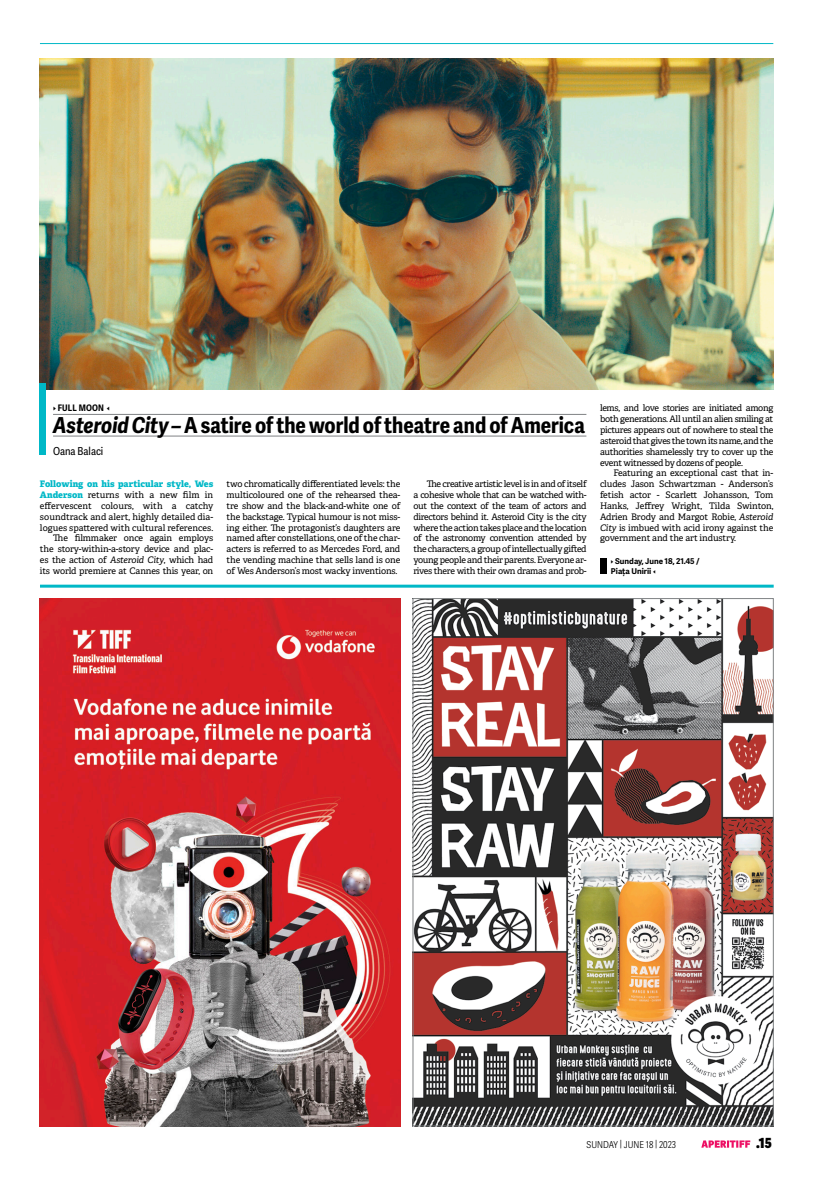
<style>
.page{position:relative;width:820px;height:1191px;background:#fff}
.page>*{position:absolute;margin:0;border:0;box-sizing:border-box;transform-origin:0 0}
.t1{font:700 22px "Adelle Sans Cnd";color:#000}
.t2{font:14px "Adelle Sans Cnd Hv";color:#000}
.t3{font:11px "Adelle Sans Cnd";color:#000}
.t4{font:9.5px "Adelle Sans Cnd Lt";color:#000}
.t5{font:9px/10.8px "Adelle";letter-spacing:-.015em;color:#000;text-align:justify}
.t6{font:700 9px "Adelle Sans Cnd";letter-spacing:.02em;color:#000}
.t7{font:700 8px/9.6px "Adelle Sans";color:#000}
.s1{font-style:italic}
.s2{font-weight:800;color:#00b8c7}
</style>
<div class="page">
<hr style="left:40px;top:43px;width:733px;height:1px;background:#00b8c7">
<svg style="left:701px;top:1140px;width:49px;height:7px"></svg>
<img style="left:40px;top:58px;width:733px;height:332px">
<img style="left:40px;top:598px;width:360px;height:528px">
<img style="left:414px;top:600px;width:357px;height:524px">
<hr style="left:40px;top:584px;width:733px;height:3px;background:#00b8c7">
<div style="left:599px;top:558px;width:6px;height:16px;background:#000"></div>
<div style="left:40px;top:383px;width:6px;height:72px;background:#00b8c7"></div>
<hr style="left:53px;top:414px;width:533px;height:1px;background:#7f8284">
<hr style="left:53px;top:436px;width:533px;height:1px;background:#7f8284">
<p class="t6" style="left:53px;top:402px;width:58px">I FULL MOON L</p>
<h1 class="t1" style="left:53px;top:409px;width:533px"><span class="s1">Asteroid City –</span>A satire of the world of theatre and of America</h1>
<p class="t3" style="left:53px;top:443px;width:52px">Oana Balaci</p>
<p class="t5" style="left:226px;top:479px;width:175px">two chromatically differentiated levels: the multicoloured one of the rehearsed thea&shy;tre show and the black-and-white one of the backstage. Typical humour is not miss&shy;ing either. The protagonist’s daughters are named after constellations, one of the char&shy;acters is referred to as Mercedes Ford, and the vending machine that sells land is one of Wes Anderson’s most wacky inventions.</p>
<p class="t5" style="left:413px;top:479px;width:175px;text-indent:13px">The creative artistic level is in and of itself a cohesive whole that can be watched with&shy;out the context of the team of actors and directors behind it. Asteroid City is the city where the action takes place and the location of the astronomy convention attended by the characters, a group of intellectually gifted young people and their parents. Everyone ar&shy;rives there with their own dramas and prob-</p>
<p class="t5" style="left:40px;top:479px;width:175px;text-align:right"><span class="s2">Following on his particular style, Wes Anderson</span> returns with a new film in effervescent colours, with a catchy soundtrack and alert, highly detailed dia&shy;logues spattered with cultural references.<br>The filmmaker once again employs the story-within-a-story device and plac&shy;es the action of <span class="s1">Asteroid City</span>, which had its world premiere at Cannes this year, on</p>
<p class="t5" style="left:599px;top:403px;width:175px">lems, and love stories are initiated among both generations. All until an alien smiling at pictures appears out of nowhere to steal the asteroid that gives the town its name, and the authorities shamelessly try to cover up the event witnessed by dozens of people.</p>
<p class="t5" style="left:599px;top:468px;width:175px;text-indent:13px">Featuring an exceptional cast that in&shy;cludes Jason Schwartzman - Anderson’s fetish actor - Scarlett Johansson, Tom Hanks, Jeffrey Wright, Tilda Swinton, Adrien Brody and Margot Robie, <span class="s1">Asteroid City</span> is imbued with acid irony against the government and the art industry.</p>
<p class="t7" style="left:610px;top:556px;width:90px">I Sunday, June 18, 21.45 /<br>Piața Unirii L</p>
<p class="t4" style="left:586px;top:1137px;width:91px">SUNDAY | JUNE 18 | 2023</p>
<h2 class="t2" style="left:755px;top:1132px;width:17px">.15</h2>
</div>
